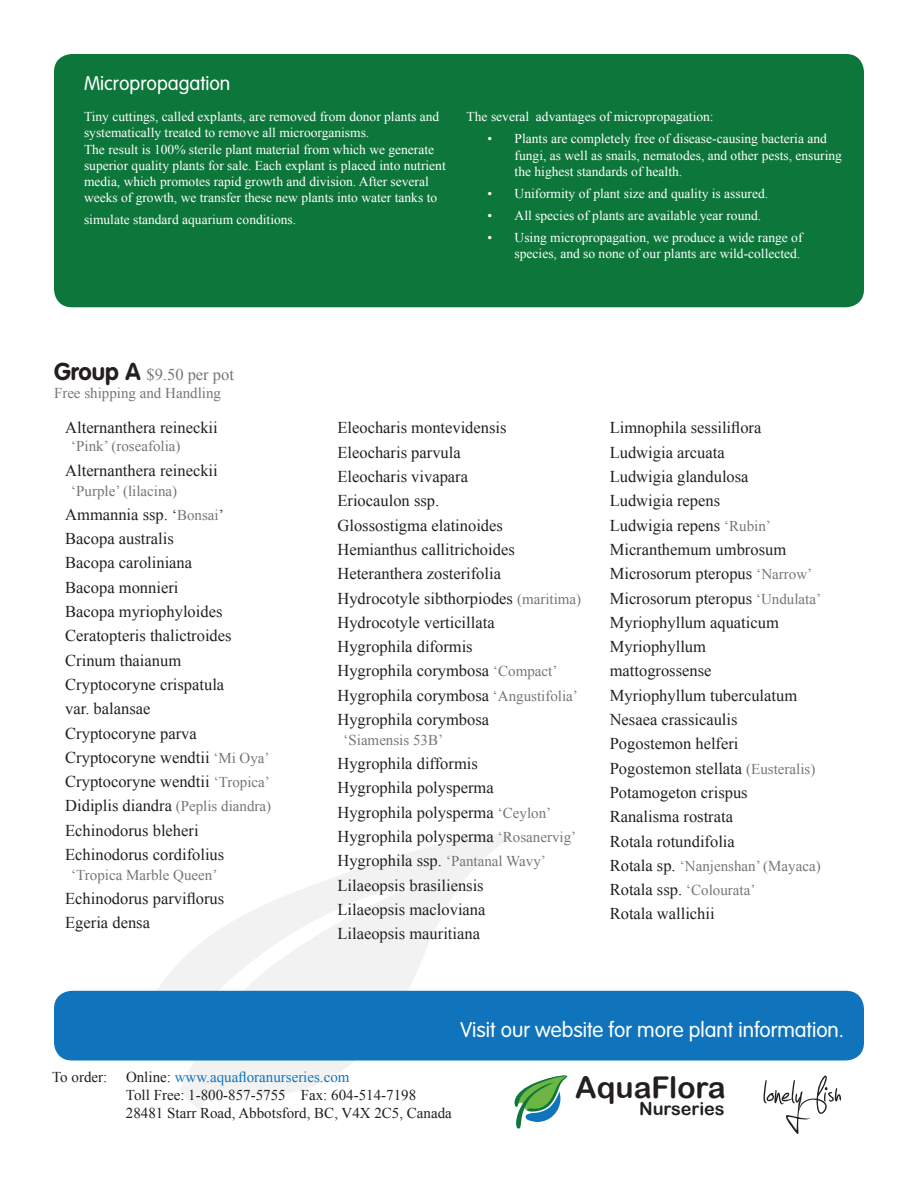
<style>
.page{position:relative;width:918px;height:1188px;background:#fff}
.page>*{position:absolute;margin:0;border:0;box-sizing:border-box;transform-origin:0 0}
.t1{font:30px "Arial Rounded MT Bold";color:#231f20}
.t2{font:300 21px "VAG Rounded Std";color:#fff}
.t3{font:300 19.5px "VAG Rounded Std";color:#fff}
.t4{font:18px "Arial Rounded MT Bold";color:#231f20}
.t5{font:16.5px/24.3px "Times New Roman";color:#231f20}
.t6{font:16.5px "Times New Roman";color:#757679}
.t7{font:15px/24.3px "Times New Roman";color:#757679}
.t8{font:15px/18px "Times New Roman";color:#231f20}
.t9{font:13.5px/16.2px "Times New Roman";color:#fff}
.s1{font-family:"VAG Rounded Std";font-weight:700;font-size:24px;color:#231f20}
.s2{font-size:15px}
.s3{font-size:15px;color:#757679}
.s4{font-size:16.5px;color:#231f20}
.s5{color:#1074bc}
</style>
<div class="page">
<div style="left:54px;top:54px;width:810px;height:253px;background:#0d763b;border-radius:18px"></div>
<svg style="left:98px;top:844px;width:415px;height:265px"></svg>
<svg style="left:442px;top:834px;width:72px;height:82px"></svg>
<svg style="left:510px;top:1074px;width:58px;height:55px"></svg>
<svg style="left:764px;top:1076px;width:77px;height:58px"></svg>
<hr style="left:320px;top:422px;width:1px;height:523px;background:#0d763b">
<hr style="left:596px;top:422px;width:2px;height:523px;background:#0d763b">
<div style="left:54px;top:991px;width:810px;height:70px;background:#1074bc;border-radius:18px"></div>
<p class="t3" style="left:84px;top:72px;width:148px">Micropropagation</p>
<p class="t9" style="left:84px;top:108px;width:363px">Tiny cuttings, called explants, are removed from donor plants and systematically treated to remove all microorganisms.<br>The result is 100% sterile plant material from which we generate superior quality plants for sale. Each explant is placed into nutrient media, which promotes rapid growth and division. After several weeks of growth, we transfer these new plants into water tanks to</p>
<p class="t9" style="left:84px;top:211px;width:214px">simulate standard aquarium conditions.</p>
<p class="t9" style="left:467px;top:108px;width:249px">The several advantages of micropropagation:</p>
<p class="t9" style="left:515px;top:130px;width:329px;text-indent:-27px">• Plants are completely free of disease-causing bacteria and fungi, as well as snails, nematodes, and other pests, ensuring the highest standards of health.</p>
<p class="t9" style="left:488px;top:185px;width:282px">• Uniformity of plant size and quality is assured.</p>
<p class="t9" style="left:488px;top:207px;width:275px">• All species of plants are available year round.</p>
<p class="t9" style="left:488px;top:229px;width:316px;text-align:right">• Using micropropagation, we produce a wide range of species, and so none of our plants are wild-collected.</p>
<p class="t6" style="left:54px;top:364px;width:182px"><span class="s1">Group A</span> $9.50 per pot</p>
<p class="t7" style="left:54px;top:381px;width:169px">Free shipping and Handling</p>
<p class="t5" style="left:65px;top:416px;width:154px">Alternanthera reineckii</p>
<p class="t7" style="left:71px;top:434px;width:111px">‘Pink’ (roseafolia)</p>
<p class="t5" style="left:65px;top:458px;width:154px">Alternanthera reineckii</p>
<p class="t7" style="left:71px;top:478px;width:107px">‘Purple’ (lilacina)</p>
<p class="t5" style="left:65px;top:502px;width:207px">Ammannia ssp. <span class="s2">‘</span><span class="s3">Bonsai</span><span class="s2">’<br></span>Bacopa australis<br>Bacopa caroliniana<br>Bacopa monnieri<br>Bacopa myriophyloides<br>Ceratopteris thalictroides<br>Crinum thaianum<br>Cryptocoryne crispatula<br>var. balansae<br>Cryptocoryne parva<br>Cryptocoryne wendtii <span class="s3">‘Mi Oya’<br></span>Cryptocoryne wendtii <span class="s3">‘Tropica’<br></span>Didiplis diandra <span class="s3">(Peplis diandra)<br></span>Echinodorus bleheri<br>Echinodorus cordifolius</p>
<p class="t7" style="left:71px;top:862px;width:148px">‘Tropica Marble Queen’</p>
<p class="t5" style="left:65px;top:886px;width:161px">Echinodorus parviflorus<br>Egeria densa</p>
<p class="t5" style="left:338px;top:416px;width:245px">Eleocharis montevidensis<br>Eleocharis parvula<br>Eleocharis vivapara<br>Eriocaulon ssp.<br>Glossostigma elatinoides<br>Hemianthus callitrichoides<br>Heteranthera zosterifolia<br>Hydrocotyle sibthorpiodes <span class="s3">(maritima)<br></span>Hydrocotyle verticillata<br>Hygrophila diformis<br>Hygrophila corymbosa <span class="s3">‘Compact’<br></span>Hygrophila corymbosa <span class="s3">‘Angustifolia’<br></span>Hygrophila corymbosa</p>
<p class="t7" style="left:344px;top:727px;width:101px">‘Siamensis 53B’</p>
<p class="t5" style="left:338px;top:751px;width:240px">Hygrophila difformis<br>Hygrophila polysperma<br>Hygrophila polysperma <span class="s3">‘Ceylon’<br></span>Hygrophila polysperma <span class="s3">‘Rosanervig’<br></span>Hygrophila ssp. <span class="s3">‘Pantanal Wavy’<br></span>Lilaeopsis brasiliensis<br>Lilaeopsis macloviana<br>Lilaeopsis mauritiana</p>
<p class="t5" style="left:610px;top:416px;width:213px">Limnophila sessiliflora<br>Ludwigia arcuata<br>Ludwigia glandulosa<br>Ludwigia repens<br>Ludwigia repens <span class="s3">‘Rubin’<br></span>Micranthemum umbrosum<br>Microsorum pteropus <span class="s3">‘Narrow’<br></span>Microsorum pteropus <span class="s3">‘Undulata’<br></span>Myriophyllum aquaticum<br>Myriophyllum<br>mattogrossense<br>Myriophyllum tuberculatum<br>Nesaea crassicaulis<br>Pogostemon helferi<br>Pogostemon stellata <span class="s3">(Eusteralis)<br></span>Potamogeton crispus<br>Ranalisma rostrata<br>Rotala rotundifolia</p>
<p class="t7" style="left:610px;top:853px;width:213px"><span class="s4">Rotala sp.</span> ‘Nanjenshan’ (Mayaca)<br><span class="s4">Rotala ssp.</span> ‘Colourata’</p>
<p class="t5" style="left:610px;top:902px;width:106px">Rotala wallichii</p>
<p class="t2" style="left:460px;top:1018px;width:385px">Visit our website for more plant information.</p>
<p class="t8" style="left:52px;top:1068px;width:57px">To order:</p>
<p class="t8" style="left:126px;top:1068px;width:327px">Online: <span class="s5">www.aquafloranurseries.com<br></span>Toll Free: 1-800-857-5755 Fax: 604-514-7198<br>28481 Starr Road, Abbotsford, BC, V4X 2C5, Canada</p>
<h1 class="t1" style="left:575px;top:1070px;width:152px">AquaFlora</h1>
<p class="t4" style="left:639px;top:1098px;width:87px">Nurseries</p>
</div>
